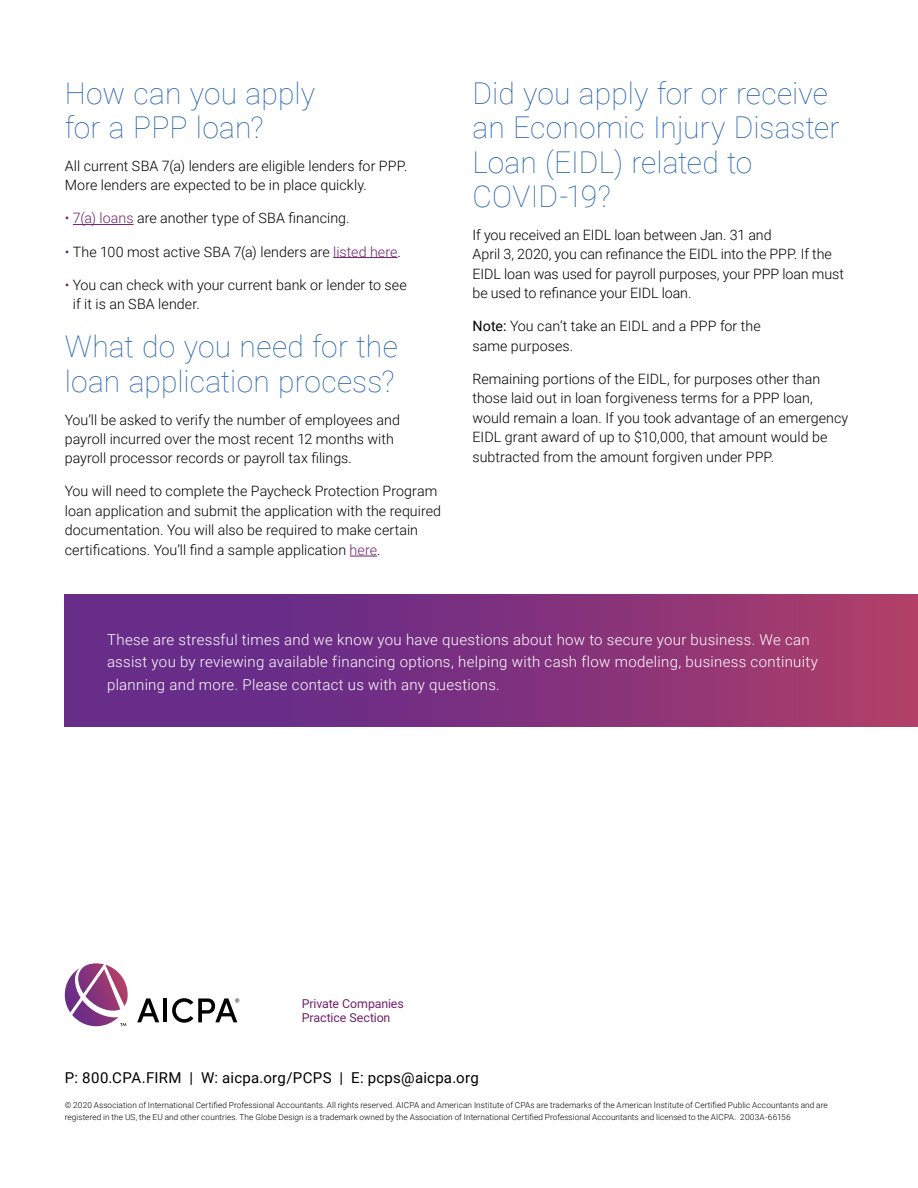
<style>
.page{position:relative;width:918px;height:1188px;background:#fff}
.page>*{position:absolute;margin:0;border:0;box-sizing:border-box;transform-origin:0 0}
.t1{font:100 30px/34.5px "Roboto";letter-spacing:.005em;color:#2261ae}
.t2{font:300 15px/22.5px "Roboto";letter-spacing:.02em;color:#fff}
.t3{font:15px "Roboto";letter-spacing:.02em;color:#000}
.t4{font:300 14.25px/19.5px "Roboto";color:#000}
.t5{font:12.45px/14.9px "Roboto";letter-spacing:-.01em;color:#72226d}
.t6{font:300 8.25px/12px "Roboto";letter-spacing:.01em;color:#000}
.s1{color:#72226d}
.s2{font-weight:400}
</style>
<div class="page">
<hr style="left:73px;top:224px;width:61px;height:1px;background:#72226d">
<hr style="left:333px;top:257px;width:65px;height:1px;background:#72226d">
<svg style="left:350px;top:556px;width:27px;height:1px"></svg>
<div style="left:65px;top:594px;width:853px;height:133px;background:linear-gradient(to right,#582990,#aa3c6a)"></div>
<svg style="left:65px;top:963px;width:63px;height:63px"></svg>
<svg style="left:137px;top:998px;width:22px;height:24px"></svg>
<hr style="left:163px;top:998px;width:4px;height:24px;background:#000">
<svg style="left:172px;top:998px;width:67px;height:25px"></svg>
<h1 class="t1" style="left:65px;top:74px;width:252px">How can you apply for a PPP loan?</h1>
<p class="t4" style="left:65px;top:156px;width:344px">All current SBA 7(a) lenders are eligible lenders for PPP.<br>More lenders are expected to be in place quickly.</p>
<p class="t4" style="left:65px;top:208px;width:286px"><span class="s1">• 7(a) loans</span> are another type of SBA financing.</p>
<p class="t4" style="left:65px;top:241px;width:338px"><span class="s1">•</span> The 100 most active SBA 7(a) lenders are <span class="s1">listed here</span>.</p>
<p class="t4" style="left:73px;top:274px;width:335px;text-indent:-8px"><span class="s1">•</span> You can check with your current bank or lender to see if it is an SBA lender.</p>
<h1 class="t1" style="left:65px;top:328px;width:335px">What do you need for the loan application process?</h1>
<p class="t4" style="left:65px;top:409px;width:337px">You’ll be asked to verify the number of employees and payroll incurred over the most recent 12 months with payroll processor records or payroll tax filings.</p>
<p class="t4" style="left:65px;top:481px;width:378px">You will need to complete the Paycheck Protection Program loan application and submit the application with the required documentation. You will also be required to make certain certifications. You’ll find a sample application <span class="s1">here</span>.</p>
<h1 class="t1" style="left:472px;top:74px;width:368px">Did you apply for or receive an Economic Injury Disaster<br>Loan (EIDL) related to<br>COVID-19?</h1>
<p class="t4" style="left:472px;top:225px;width:373px">If you received an EIDL loan between Jan. 31 and<br>April 3, 2020, you can refinance the EIDL into the PPP. If the EIDL loan was used for payroll purposes, your PPP loan must be used to refinance your EIDL loan.</p>
<p class="t4" style="left:472px;top:316px;width:290px"><span class="s2">Note:</span> You can’t take an EIDL and a PPP for the same purposes.</p>
<p class="t4" style="left:472px;top:369px;width:377px">Remaining portions of the EIDL, for purposes other than those laid out in loan forgiveness terms for a PPP loan, would remain a loan. If you took advantage of an emergency EIDL grant award of up to $10,000, that amount would be subtracted from the amount forgiven under PPP.</p>
<p class="t2" style="left:107px;top:628px;width:712px">These are stressful times and we know you have questions about how to secure your business. We can assist you by reviewing available financing options, helping with cash flow modeling, business continuity planning and more. Please contact us with any questions.</p>
<p class="t5" style="left:302px;top:995px;width:103px">Private Companies<br>Practice Section</p>
<p class="t3" style="left:65px;top:1067px;width:416px">P: 800.CPA.FIRM | W: aicpa.org/PCPS | E: pcps@aicpa.org</p>
<p class="t6" style="left:65px;top:1099px;width:765px">© 2020 Association of International Certified Professional Accountants. All rights reserved. AICPA and American Institute of CPAs are trademarks of the American Institute of Certified Public Accountants and are registered in the US, the EU and other countries. The Globe Design is a trademark owned by the Association of International Certified Professional Accountants and licensed to the AICPA. 2003A-66156</p>
</div>
